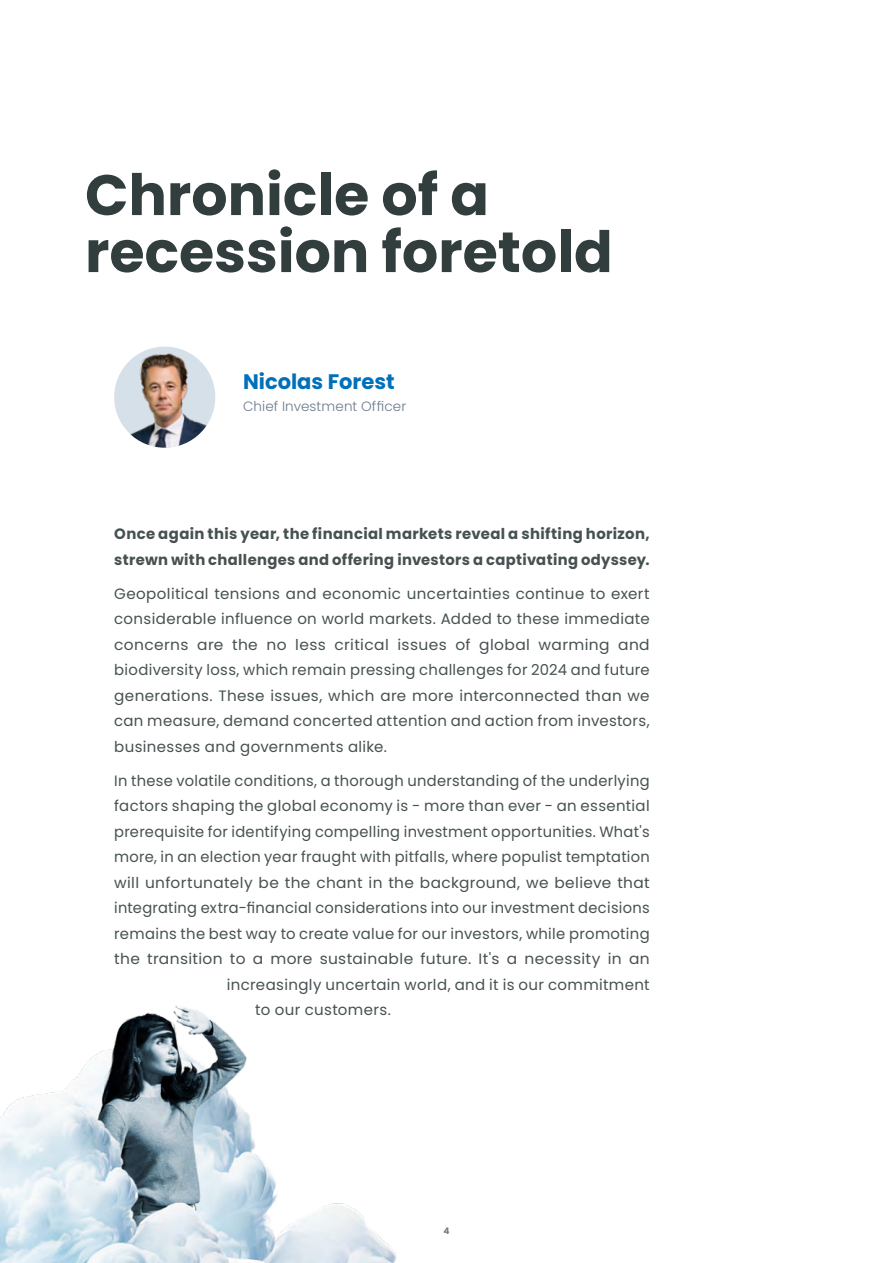
<style>
.page{position:relative;width:893px;height:1263px;background:#fff}
.page>*{position:absolute;margin:0;border:0;box-sizing:border-box;transform-origin:0 0}
.t1{font:700 57px/57px "Poppins";color:#323d3e}
.t2{font:700 21px "Poppins";color:#0070ba}
.t3{font:15px/25.5px "Poppins";letter-spacing:.02em;color:#475151;text-align:justify}
.t4{font:700 15px/25.5px "Poppins";letter-spacing:.025em;color:#475151}
.t5{font:300 13.5px "Poppins";letter-spacing:.01em;color:#6b7a8a}
.t6{font:700 9px "Poppins";color:#7c7b7b}
</style>
<div class="page">
<img style="left:0;top:1006px;width:397px;height:257px">
<img style="left:114px;top:347px;width:101px;height:101px">
<h1 class="t1" style="left:85px;top:167px;width:529px">Chronicle of a recession foretold</h1>
<h2 class="t2" style="left:243px;top:369px;width:153px">Nicolas Forest</h2>
<p class="t5" style="left:243px;top:399px;width:165px">Chief Investment Officer</p>
<p class="t4" style="left:114px;top:521px;width:537px">Once again this year, the financial markets reveal a shifting horizon, strewn with challenges and offering investors a captivating odyssey.</p>
<p class="t3" style="left:114px;top:581px;width:537px">Geopolitical tensions and economic uncertainties continue to exert considerable influence on world markets. Added to these immediate concerns are the no less critical issues of global warming and biodiversity loss, which remain pressing challenges for 2024 and future generations. These issues, which are more interconnected than we can measure, demand concerted attention and action from investors, businesses and governments alike.</p>
<p class="t3" style="left:114px;top:768px;width:537px">In these volatile conditions, a thorough understanding of the underlying</p>
<p class="t3" style="left:114px;top:793px;width:537px">factors shaping the global economy is - more than ever - an essential</p>
<p class="t3" style="left:114px;top:819px;width:537px">prerequisite for identifying compelling investment opportunities. What's</p>
<p class="t3" style="left:114px;top:844px;width:537px">more, in an election year fraught with pitfalls, where populist temptation</p>
<p class="t3" style="left:114px;top:870px;width:537px">will unfortunately be the chant in the background, we believe that</p>
<p class="t3" style="left:114px;top:895px;width:537px">integrating extra-financial considerations into our investment decisions</p>
<p class="t3" style="left:114px;top:921px;width:537px">remains the best way to create value for our investors, while promoting</p>
<p class="t3" style="left:114px;top:946px;width:537px">the transition to a more sustainable future. It's a necessity in an</p>
<p class="t3" style="left:227px;top:972px;width:424px">increasingly uncertain world, and it is our commitment</p>
<p class="t3" style="left:255px;top:997px;width:137px">to our customers.</p>
<p class="t6" style="left:443px;top:1225px;width:8px">4</p>
</div>
